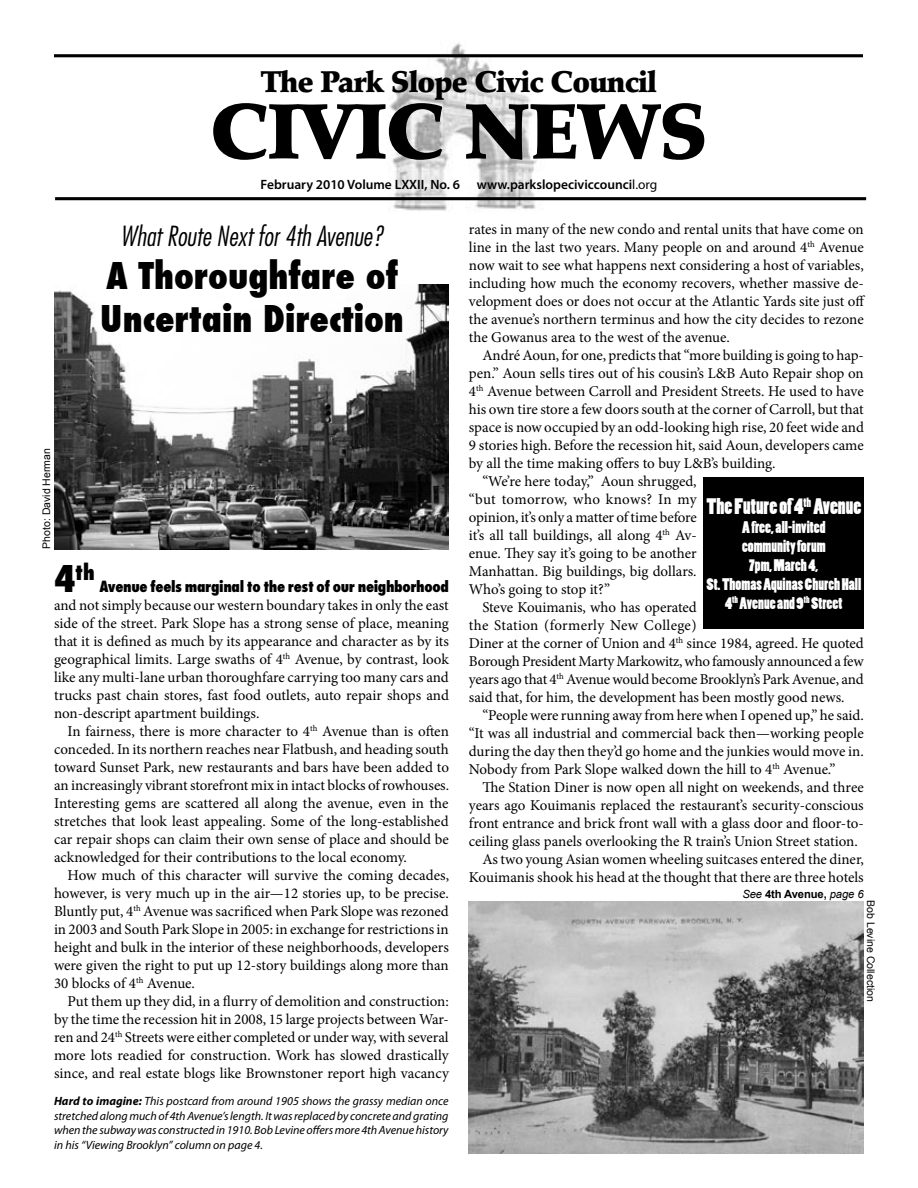
<style>
.page{position:relative;width:918px;height:1188px;background:#fff}
.page>*{position:absolute;margin:0;border:0;box-sizing:border-box;transform-origin:0 0}
.t1{font:900 78px "Palatino LT Std";letter-spacing:-.025em;color:#000}
.t2{font:800 condensed 36px/43.2px "Futura";color:#000}
.t3{font:900 30px "Palatino LT Std";letter-spacing:-.035em;color:#000}
.t4{font:italic 300 condensed 27px "Futura Std";color:#000}
.t5{font:21px "Poplar Std";color:#fff}
.t6{font:800 condensed 21px "Futura";color:#000}
.t7{font:15.75px/18.9px "Poplar Std";color:#fff;text-align:center}
.t8{font:15px/18px "Minion Pro";letter-spacing:-.005em;color:#000;text-align:justify}
.t9{font:800 condensed 15px "Futura Std";letter-spacing:-.025em;color:#000}
.t10{font:15px "Minion Pro";letter-spacing:.02em;color:#000}
.t11{font:15px "Minion Pro";letter-spacing:.015em;color:#000}
.t12{font:600 13.5px "Myriad Pro";color:#000}
.t13{font:italic 12px/14.4px "Myriad Pro";color:#000;text-align:justify}
.t14{font:700 11.25px "Arial";letter-spacing:-.01em;color:#000}
.t15{font:10.5px "Arial";color:#000}
.s1{font-weight:400}
.s2{font-size:36px}
.s3{font-weight:700}
.s4{font-weight:400;font-style:italic}
</style>
<div class="page">
<img style="left:377px;top:43px;width:167px;height:168px">
<hr style="left:55px;top:197px;width:811px;height:3px;background:#000">
<img style="left:468px;top:901px;width:396px;height:252px">
<div style="left:704px;top:478px;width:160px;height:151px;background:#000"></div>
<img style="left:54px;top:285px;width:394px;height:265px">
<hr style="left:54px;top:54px;width:809px;height:3px;background:#000">
<h3 class="t3" style="left:261px;top:63px;width:398px">The Park Slope Civic Council</h3>
<h1 class="t1" style="left:210px;top:85px;width:500px">CIVIC NEWS</h1>
<p class="t12" style="left:261px;top:176px;width:398px">February 2010 Volume LXXII, No. 6 www.parkslopeciviccounci<span class="s1">l.org</span></p>
<p class="t15" style="left:39px;top:549px;width:102px;rotate:-90deg">Photo: David Herman</p>
<h3 class="t4" style="left:120px;top:220px;width:265px">What Route Next for 4th Avenue?</h3>
<h2 class="t2" style="left:100px;top:254px;width:305px">A Thoroughfare of<br>Uncertain Direction</h2>
<h3 class="t6" style="left:54px;top:558px;width:42px"><span class="s2">4</span>th</h3>
<p class="t9" style="left:100px;top:577px;width:351px">Avenue feels marginal to the rest of our neighborhood</p>
<p class="t8" style="left:54px;top:596px;width:396px">and not simply because our western boundary takes in only the east side of the street. Park Slope has a strong sense of place, meaning that it is defined as much by its appearance and character as by its geographical limits. Large swaths of 4<sup>th</sup> Avenue, by contrast, look like any multi-lane urban thoroughfare carrying too many cars and trucks past chain stores, fast food outlets, auto repair shops and non-descript apartment buildings.</p>
<p class="t8" style="left:54px;top:722px;width:397px;text-indent:13px">In fairness, there is more character to 4<sup>th</sup> Avenue than is often conceded. In its northern reaches near Flatbush, and heading south toward Sunset Park, new restaurants and bars have been added to an increasingly vibrant storefront mix in intact blocks of rowhouses.<br>Interesting gems are scattered all along the avenue, even in the stretches that look least appealing. Some of the long-established car repair shops can claim their own sense of place and should be acknowledged for their contributions to the local economy.</p>
<p class="t8" style="left:54px;top:866px;width:397px;text-indent:14px">How much of this character will survive the coming decades, however, is very much up in the air—12 stories up, to be precise.<br>Bluntly put, 4<sup>th</sup> Avenue was sacrificed when Park Slope was rezoned in 2003 and South Park Slope in 2005: in exchange for restrictions in height and bulk in the interior of these neighborhoods, developers were given the right to put up 12-story buildings along more than 30 blocks of 4<sup>th</sup> Avenue.</p>
<p class="t8" style="left:54px;top:992px;width:396px;text-indent:14px">Put them up they did, in a flurry of demolition and construction: by the time the recession hit in 2008, 15 large projects between War&shy;ren and 24<sup>th</sup> Streets were either completed or under way, with several more lots readied for construction. Work has slowed drastically since, and real estate blogs like Brownstoner report high vacancy</p>
<p class="t13" style="left:54px;top:1094px;width:396px"><span class="s3">Hard to imagine:</span> This postcard from around 1905 shows the grassy median once stretched along much of 4th Avenue’s length. It was replaced by concrete and grating when the subway was constructed in 1910. Bob Levine offers more 4th Avenue history in his “Viewing Brooklyn” column on page 4.</p>
<p class="t8" style="left:469px;top:220px;width:398px">rates in many of the new condo and rental units that have come on line in the last two years. Many people on and around 4<sup>th</sup> Avenue now wait to see what happens next considering a host of variables, including how much the economy recovers, whether massive de&shy;velopment does or does not occur at the Atlantic Yards site just off the avenue’s northern terminus and how the city decides to rezone the Gowanus area to the west of the avenue.</p>
<p class="t8" style="left:482px;top:346px;width:383px">André Aoun, for one, predicts that “more building is going to hap-</p>
<p class="t8" style="left:469px;top:364px;width:396px">pen.” Aoun sells tires out of his cousin’s L&amp;B Auto Repair shop on</p>
<p class="t8" style="left:469px;top:382px;width:396px">4<sup>th</sup> Avenue between Carroll and President Streets. He used to have</p>
<p class="t8" style="left:469px;top:400px;width:396px">his own tire store a few doors south at the corner of Carroll, but that</p>
<p class="t8" style="left:469px;top:418px;width:397px">space is now occupied by an odd-looking high rise, 20 feet wide and</p>
<p class="t8" style="left:469px;top:436px;width:396px">9 stories high. Before the recession hit, said Aoun, developers came</p>
<p class="t8" style="left:469px;top:454px;width:308px">by all the time making offers to buy L&amp;B’s building.</p>
<p class="t8" style="left:482px;top:472px;width:216px">“We’re here today,” Aoun shrugged,</p>
<p class="t11" style="left:469px;top:489px;width:229px">“but tomorrow, who knows? In my</p>
<p class="t8" style="left:469px;top:508px;width:229px">opinion, it’s only a matter of time before</p>
<p class="t8" style="left:469px;top:526px;width:229px">it’s all tall buildings, all along 4<sup>th</sup> Av-</p>
<p class="t8" style="left:469px;top:544px;width:229px">enue. They say it’s going to be another</p>
<p class="t8" style="left:469px;top:562px;width:229px">Manhattan. Big buildings, big dollars.</p>
<p class="t8" style="left:469px;top:580px;width:143px">Who’s going to stop it?”</p>
<p class="t8" style="left:482px;top:598px;width:216px">Steve Kouimanis, who has operated</p>
<p class="t10" style="left:469px;top:615px;width:229px">the Station (formerly New College)</p>
<p class="t8" style="left:469px;top:634px;width:396px">Diner at the corner of Union and 4<sup>th</sup> since 1984, agreed. He quoted</p>
<p class="t8" style="left:469px;top:652px;width:396px">Borough President Marty Markowitz, who famously announced a few</p>
<p class="t8" style="left:469px;top:670px;width:396px">years ago that 4<sup>th</sup> Avenue would become Brooklyn’s Park Avenue, and</p>
<p class="t8" style="left:469px;top:688px;width:377px">said that, for him, the development has been mostly good news.</p>
<p class="t8" style="left:482px;top:706px;width:383px">“People were running away from here when I opened up,” he said.</p>
<p class="t8" style="left:469px;top:724px;width:396px">“It was all industrial and commercial back then—working people</p>
<p class="t8" style="left:469px;top:742px;width:396px">during the day then they’d go home and the junkies would move in.</p>
<p class="t8" style="left:469px;top:760px;width:368px">Nobody from Park Slope walked down the hill to 4<sup>th</sup> Avenue.”</p>
<p class="t8" style="left:482px;top:778px;width:383px">The Station Diner is now open all night on weekends, and three</p>
<p class="t8" style="left:469px;top:796px;width:396px">years ago Kouimanis replaced the restaurant’s security-conscious</p>
<p class="t8" style="left:469px;top:814px;width:396px">front entrance and brick front wall with a glass door and floor-to-</p>
<p class="t8" style="left:469px;top:832px;width:390px">ceiling glass panels overlooking the R train’s Union Street station.</p>
<p class="t8" style="left:482px;top:850px;width:383px">As two young Asian women wheeling suitcases entered the diner,</p>
<p class="t8" style="left:469px;top:868px;width:396px">Kouimanis shook his head at the thought that there are three hotels</p>
<h3 class="t5" style="left:706px;top:495px;width:156px">The Future of 4<sup>th</sup> Avenue</h3>
<p class="t7" style="left:706px;top:519px;width:156px">A free, all-invited<br>community forum<br>7pm, March 4,<br>St. Thomas Aquinas Church Hall<br>4<sup>th</sup> Avenue and 9<sup>th</sup> Street</p>
<p class="t14" style="left:742px;top:887px;width:123px"><span class="s4">See</span> 4th Avenue, <span class="s4">page 6</span></p>
<p class="t15" style="left:878px;top:900px;width:103px;rotate:90deg">Bob Levine Collection</p>
</div>
